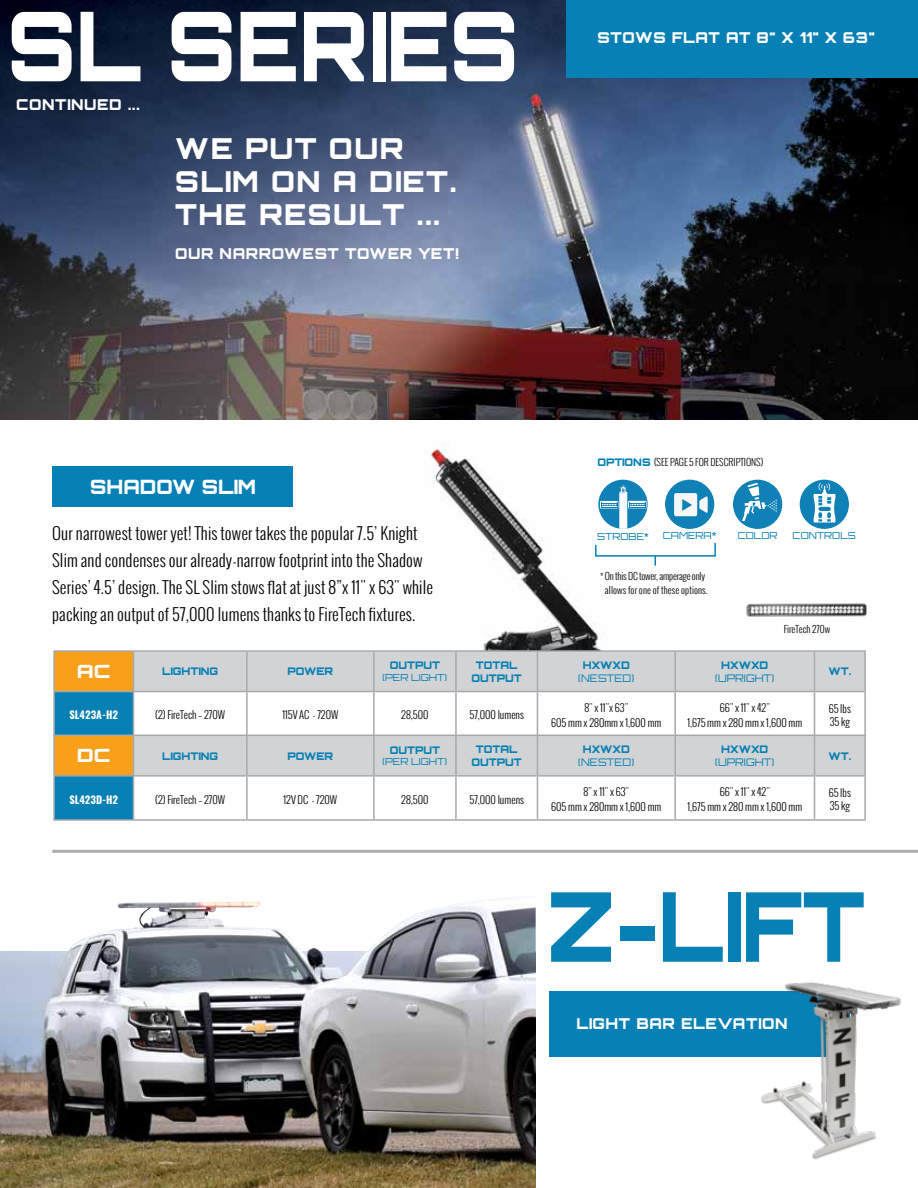
<style>
.page{position:relative;width:918px;height:1188px;background:#fff}
.page>*{position:absolute;margin:0;border:0;box-sizing:border-box;transform-origin:0 0}
.t1{font:900 96.45px "Orbitron";color:#fff;scale:.86 1}
.t2{font:900 96.45px "Orbitron";color:#0680b5;scale:.86 1}
.t3{font:900 28.95px/32.8px "Orbitron";letter-spacing:.05em;color:#fff}
.t4{font:900 19.8px "Orbitron";color:#fff}
.t5{font:900 18.3px "Orbitron";color:#fff;scale:1.11 1}
.t6{font:300 16.5px/27px "Oswald";letter-spacing:.01em;color:#000}
.t7{font:900 15px "Orbitron";letter-spacing:.04em;color:#fff}
.t8{font:300 10.5px/14.4px "Oswald";color:#000;text-align:center}
.t9{font:900 10.5px/12.6px "Orbitron";color:#0680b5;text-align:center}
.t10{font:300 10.5px "Orbitron";color:#0680b5}
.t11{font:700 10.5px "Oswald";color:#fff}
.t12{font:300 9.75px "Orbitron";color:#0680b5}
.t13{font:300 9.6px/14px "Oswald";color:#000;text-align:center}
.s1{font-family:"Orbitron";font-weight:900;font-size:10.5px;color:#0680b5}
</style>
<div class="page">
<img style="left:431px;top:441px;width:181px;height:209px">
<div style="left:52px;top:466px;width:241px;height:41px;background:#0680b5"></div>
<div style="left:800px;top:480px;width:49px;height:49px;background:#0f81b6;border-radius:50%"></div>
<svg style="left:814px;top:483px;width:21px;height:40px"></svg>
<svg style="left:598px;top:480px;width:50px;height:49px"></svg>
<div style="left:601px;top:502px;width:16px;height:5px;background:#0f81b6"></div>
<div style="left:629px;top:502px;width:17px;height:5px;background:#0f81b6"></div>
<svg style="left:602px;top:484px;width:43px;height:45px"></svg>
<div style="left:733px;top:480px;width:49px;height:49px;background:#0f81b6;border-radius:50%"></div>
<svg style="left:742px;top:483px;width:35px;height:38px"></svg>
<div style="left:665px;top:480px;width:49px;height:49px;background:#0f81b6;border-radius:50%"></div>
<svg style="left:674px;top:493px;width:34px;height:23px"></svg>
<svg style="left:594px;top:541px;width:122px;height:25px"></svg>
<img style="left:746px;top:603px;width:121px;height:14px">
<img style="left:0;top:0;width:918px;height:419px">
<div style="left:567px;top:0;width:351px;height:77px;background:#0680b5"></div>
<div style="left:54px;top:651px;width:79px;height:41px;background:#f9a01b"></div>
<div style="left:54px;top:692px;width:79px;height:44px;background:#0680b5"></div>
<hr style="left:53px;top:692px;width:2px;height:43px;background:#a7a9ac">
<hr style="left:864px;top:692px;width:2px;height:43px;background:#a7a9ac">
<hr style="left:53px;top:650px;width:80px;height:2px;background:#a7a9ac">
<hr style="left:53px;top:652px;width:2px;height:39px;background:#a7a9ac">
<hr style="left:133px;top:650px;width:114px;height:2px;background:#a7a9ac">
<hr style="left:247px;top:650px;width:127px;height:2px;background:#a7a9ac">
<hr style="left:374px;top:650px;width:82px;height:2px;background:#a7a9ac">
<hr style="left:456px;top:650px;width:81px;height:2px;background:#a7a9ac">
<hr style="left:537px;top:650px;width:138px;height:2px;background:#a7a9ac">
<hr style="left:675px;top:650px;width:140px;height:2px;background:#a7a9ac">
<hr style="left:815px;top:650px;width:51px;height:2px;background:#a7a9ac">
<hr style="left:864px;top:652px;width:2px;height:39px;background:#a7a9ac">
<hr style="left:53px;top:691px;width:80px;height:1px;background:#a7a9ac">
<hr style="left:815px;top:691px;width:51px;height:1px;background:#a7a9ac">
<div style="left:54px;top:735px;width:79px;height:41px;background:#f9a01b"></div>
<div style="left:54px;top:776px;width:79px;height:44px;background:#0680b5"></div>
<svg style="left:133px;top:651px;width:732px;height:168px"></svg>
<hr style="left:53px;top:777px;width:2px;height:42px;background:#a7a9ac">
<hr style="left:133px;top:777px;width:1px;height:42px;background:#a7a9ac">
<hr style="left:246px;top:777px;width:2px;height:42px;background:#a7a9ac">
<hr style="left:373px;top:777px;width:2px;height:42px;background:#a7a9ac">
<hr style="left:455px;top:777px;width:2px;height:42px;background:#a7a9ac">
<hr style="left:537px;top:777px;width:1px;height:42px;background:#a7a9ac">
<hr style="left:674px;top:777px;width:2px;height:42px;background:#a7a9ac">
<hr style="left:814px;top:777px;width:1px;height:42px;background:#a7a9ac">
<hr style="left:864px;top:777px;width:2px;height:42px;background:#a7a9ac">
<hr style="left:53px;top:819px;width:80px;height:2px;background:#a7a9ac">
<hr style="left:133px;top:819px;width:114px;height:2px;background:#a7a9ac">
<hr style="left:247px;top:819px;width:127px;height:2px;background:#a7a9ac">
<hr style="left:374px;top:819px;width:82px;height:2px;background:#a7a9ac">
<hr style="left:456px;top:819px;width:81px;height:2px;background:#a7a9ac">
<hr style="left:537px;top:819px;width:138px;height:2px;background:#a7a9ac">
<hr style="left:675px;top:819px;width:140px;height:2px;background:#a7a9ac">
<hr style="left:815px;top:819px;width:51px;height:2px;background:#a7a9ac">
<hr style="left:53px;top:735px;width:80px;height:1px;background:#a7a9ac">
<hr style="left:53px;top:736px;width:2px;height:39px;background:#a7a9ac">
<hr style="left:133px;top:735px;width:114px;height:1px;background:#a7a9ac">
<hr style="left:133px;top:736px;width:1px;height:39px;background:#a7a9ac">
<hr style="left:247px;top:735px;width:127px;height:1px;background:#a7a9ac">
<hr style="left:246px;top:736px;width:2px;height:39px;background:#a7a9ac">
<hr style="left:374px;top:735px;width:82px;height:1px;background:#a7a9ac">
<hr style="left:373px;top:736px;width:2px;height:39px;background:#a7a9ac">
<hr style="left:456px;top:735px;width:81px;height:1px;background:#a7a9ac">
<hr style="left:455px;top:736px;width:2px;height:39px;background:#a7a9ac">
<hr style="left:537px;top:735px;width:138px;height:1px;background:#a7a9ac">
<hr style="left:537px;top:736px;width:1px;height:39px;background:#a7a9ac">
<hr style="left:675px;top:735px;width:140px;height:1px;background:#a7a9ac">
<hr style="left:674px;top:736px;width:2px;height:39px;background:#a7a9ac">
<hr style="left:815px;top:735px;width:51px;height:1px;background:#a7a9ac">
<hr style="left:814px;top:736px;width:1px;height:39px;background:#a7a9ac">
<hr style="left:864px;top:736px;width:2px;height:39px;background:#a7a9ac">
<hr style="left:53px;top:775px;width:80px;height:2px;background:#a7a9ac">
<hr style="left:133px;top:775px;width:114px;height:2px;background:#a7a9ac">
<hr style="left:247px;top:775px;width:127px;height:2px;background:#a7a9ac">
<hr style="left:374px;top:775px;width:82px;height:2px;background:#a7a9ac">
<hr style="left:456px;top:775px;width:81px;height:2px;background:#a7a9ac">
<hr style="left:537px;top:775px;width:138px;height:2px;background:#a7a9ac">
<hr style="left:675px;top:775px;width:140px;height:2px;background:#a7a9ac">
<hr style="left:815px;top:775px;width:51px;height:2px;background:#a7a9ac">
<img style="left:290px;top:898px;width:243px;height:54px">
<img style="left:0;top:952px;width:536px;height:236px">
<div style="left:549px;top:991px;width:300px;height:65px;background:#0680b5"></div>
<img style="left:743px;top:982px;width:158px;height:178px">
<hr style="left:52px;top:850px;width:866px;height:3px;background:#abadb0">
<h1 class="t1" style="left:7px;top:-13px;width:596px">SL SERIES</h1>
<h3 class="t7" style="left:16px;top:96px;width:125px">CONTINUED ...</h3>
<h2 class="t3" style="left:175px;top:132px;width:283px">WE PUT OUR<br>SLIM ON A DIET.<br>THE RESULT ...</h2>
<h3 class="t7" style="left:175px;top:245px;width:285px">OUR NARROWEST TOWER YET!</h3>
<h3 class="t4" style="left:90px;top:475px;width:168px">SHADOW SLIM</h3>
<p class="t6" style="left:52px;top:519px;width:383px">Our narrowest tower yet! This tower takes the popular 7.5’ Knight Slim and condenses our already-narrow footprint into the Shadow Series’ 4.5’ design. The SL Slim stows flat at just 8”x 11" x 63" while packing an output of 57,000 lumens thanks to FireTech fixtures.</p>
<h3 class="t7" style="left:598px;top:29px;width:279px">STOWS FLAT AT 8" X 11" X 63"</h3>
<p class="t13" style="left:597px;top:455px;width:167px"><span class="s1">OPTIONS</span> (SEE PAGE 5 FOR DESCRIPTIONS)</p>
<p class="t12" style="left:597px;top:530px;width:53px">STROBE*</p>
<p class="t12" style="left:663px;top:529px;width:55px">CAMERA*</p>
<p class="t12" style="left:738px;top:529px;width:41px">COLOR</p>
<p class="t12" style="left:793px;top:529px;width:65px">CONTROLS</p>
<p class="t13" style="left:600px;top:569px;width:109px">* On this DC tower, amperage only allows for one of these options.</p>
<p class="t13" style="left:784px;top:622px;width:48px">FireTech 270w</p>
<h3 class="t5" style="left:77px;top:660px;width:32px">AC</h3>
<p class="t9" style="left:162px;top:665px;width:57px">LIGHTING</p>
<p class="t9" style="left:288px;top:665px;width:47px">POWER</p>
<p class="t9" style="left:390px;top:659px;width:52px">OUTPUT</p>
<p class="t12" style="left:382px;top:671px;width:66px">(PER LIGHT)</p>
<p class="t9" style="left:472px;top:659px;width:52px">TOTAL<br>OUTPUT</p>
<p class="t9" style="left:583px;top:659px;width:49px">HXWXD</p>
<p class="t10" style="left:578px;top:671px;width:58px">(NESTED)</p>
<p class="t9" style="left:721px;top:659px;width:49px">HXWXD</p>
<p class="t10" style="left:715px;top:671px;width:61px">(UPRIGHT)</p>
<p class="t9" style="left:828px;top:665px;width:24px">WT.</p>
<p class="t11" style="left:70px;top:708px;width:50px">SL423A-H2</p>
<p class="t8" style="left:155px;top:708px;width:71px">(2) FireTech – 270W</p>
<p class="t8" style="left:282px;top:708px;width:57px">115V AC - 720W</p>
<p class="t8" style="left:401px;top:708px;width:29px">28,500</p>
<p class="t8" style="left:470px;top:708px;width:56px">57,000 lumens</p>
<p class="t8" style="left:551px;top:701px;width:112px">8" x 11"x 63"<br>605 mm x 280mm x 1,600 mm</p>
<p class="t8" style="left:687px;top:701px;width:116px">66" x 11" x 42"<br>1,675 mm x 280 mm x 1,600 mm</p>
<p class="t8" style="left:829px;top:702px;width:24px;line-height:12.6px;text-align:left">65 lbs<br>35 kg</p>
<h3 class="t5" style="left:77px;top:745px;width:32px">DC</h3>
<p class="t9" style="left:162px;top:749px;width:57px">LIGHTING</p>
<p class="t9" style="left:288px;top:749px;width:47px">POWER</p>
<p class="t9" style="left:472px;top:743px;width:52px">TOTAL<br>OUTPUT</p>
<p class="t9" style="left:583px;top:743px;width:49px">HXWXD</p>
<p class="t9" style="left:721px;top:743px;width:49px">HXWXD</p>
<p class="t10" style="left:715px;top:755px;width:61px">(UPRIGHT)</p>
<p class="t9" style="left:390px;top:743px;width:52px">OUTPUT</p>
<p class="t12" style="left:382px;top:756px;width:66px">(PER LIGHT)</p>
<p class="t9" style="left:828px;top:749px;width:24px">WT.</p>
<p class="t10" style="left:578px;top:755px;width:58px">(NESTED)</p>
<p class="t11" style="left:69px;top:792px;width:50px">SL423D-H2</p>
<p class="t8" style="left:155px;top:792px;width:71px">(2) FireTech – 270W</p>
<p class="t8" style="left:284px;top:792px;width:55px">12V DC - 720W</p>
<p class="t8" style="left:401px;top:792px;width:29px">28,500</p>
<p class="t8" style="left:470px;top:792px;width:56px">57,000 lumens</p>
<p class="t8" style="left:551px;top:785px;width:112px">8" x 11" x 63"<br>605 mm x 280mm x 1,600 mm</p>
<p class="t8" style="left:687px;top:785px;width:116px">66" x 11" x 42"<br>1,675 mm x 280 mm x 1,600 mm</p>
<p class="t8" style="left:829px;top:787px;width:24px;line-height:12.6px;text-align:left">65 lbs<br>35 kg</p>
<h1 class="t2" style="left:547px;top:868px;width:372px">Z-LIFT</h1>
<h3 class="t7" style="left:576px;top:1014px;width:213px">LIGHT BAR ELEVATION</h3>
</div>
